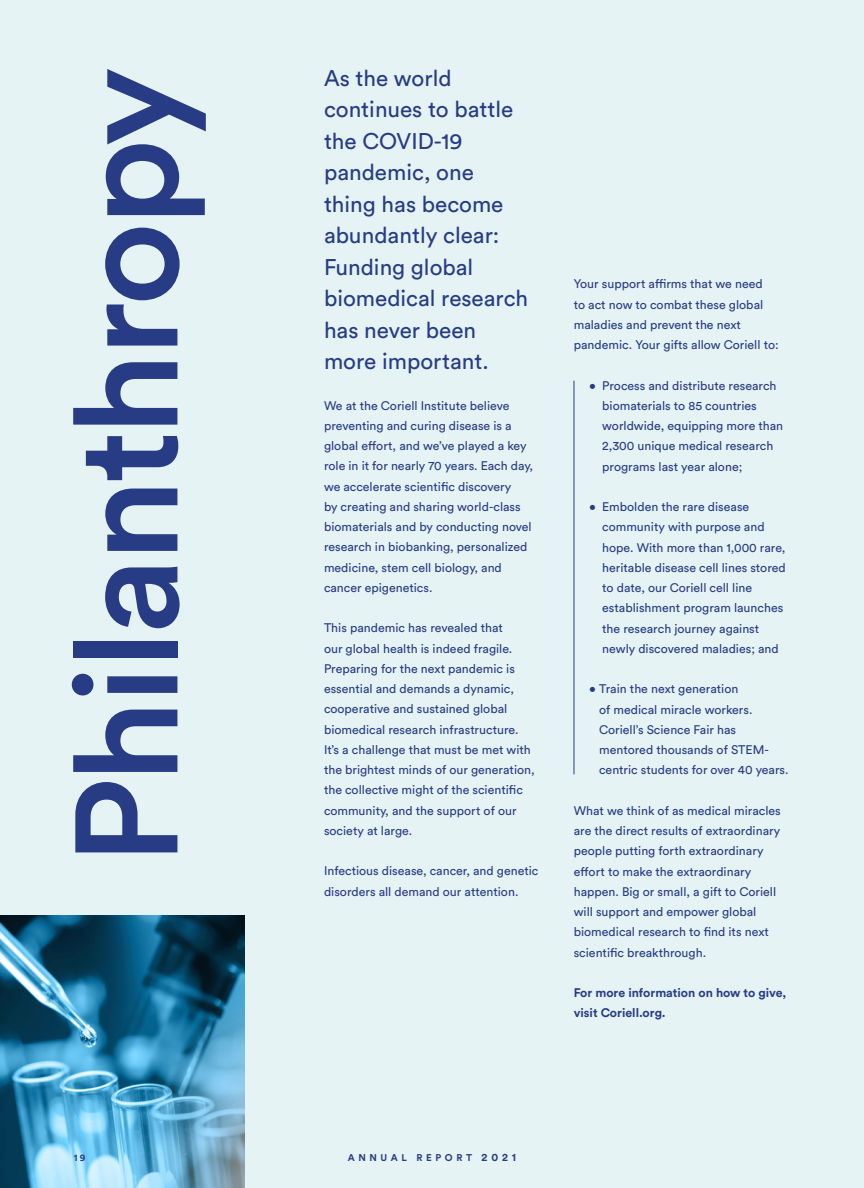
<style>
.page{position:relative;width:864px;height:1188px;background:#e5f3f4}
.page>*{position:absolute;margin:0;border:0;box-sizing:border-box;transform-origin:0 0}
.t1{font:500 144px "Circular Std";letter-spacing:-.025em;color:#283c86}
.body_copy{font:22.5px/31.5px "Circular Std";color:#283c86}
.body_copy-2{font:12.3px/20.2px "Circular Std";color:#283c86}
.body_copy-3{font:700 12.3px/20.2px "Circular Std";color:#283c86}
.t2{font:700 9.75px "Circular Std";letter-spacing:.37em;color:#283c86}
.s1{font-size:10.8px}
</style>
<div class="page">
<img style="left:0;top:916px;width:245px;height:272px">
<hr style="left:574px;top:381px;width:1px;height:393px;background:#283c86">
<p class="t1" style="left:36px;top:865px;width:799px;rotate:-90deg">Philanthropy</p>
<p class="body_copy" style="left:324px;top:62px;width:206px">As the world continues to battle the COVID-19 pandemic, one thing has become abundantly clear:<br>Funding global biomedical research has never been more important.</p>
<p class="body_copy-2" style="left:324px;top:395px;width:211px">We at the Coriell Institute believe preventing and curing disease is a global effort, and we’ve played a key role in it for nearly 70 years. Each day, we accelerate scientific discovery<br>by creating and sharing world-class biomaterials and by conducting novel research in biobanking, personalized medicine, stem cell biology, and cancer epigenetics.</p>
<p class="body_copy-2" style="left:324px;top:618px;width:212px">This pandemic has revealed that<br>our global health is indeed fragile.<br>Preparing for the next pandemic is essential and demands a dynamic, cooperative and sustained global biomedical research infrastructure.<br>It’s a challenge that must be met with the brightest minds of our generation, the collective might of the scientific community, and the support of our society at large.</p>
<p class="body_copy-2" style="left:324px;top:861px;width:216px">Infectious disease, cancer, and genetic disorders all demand our attention.</p>
<p class="body_copy-2" style="left:574px;top:274px;width:206px">Your support affirms that we need<br>to act now to combat these global maladies and prevent the next pandemic. Your gifts allow Coriell to:</p>
<p class="body_copy-2" style="left:602px;top:375px;width:182px;text-indent:-13px">• Process and distribute research biomaterials to 85 countries worldwide, equipping more than<br>2,300 unique medical research programs last year alone;</p>
<p class="body_copy-2" style="left:602px;top:497px;width:185px;text-indent:-13px">• Embolden the rare disease community with purpose and hope. With more than 1,000 rare, heritable disease cell lines stored to date, our Coriell cell line establishment program launches the research journey against newly discovered maladies; and</p>
<p class="body_copy-2" style="left:599px;top:679px;width:191px;text-indent:-10px">• Train the next generation<br>of medical miracle workers.<br>Coriell’s Science Fair has mentored thousands of STEM&shy;centric students for over 40 years.</p>
<p class="body_copy-2" style="left:574px;top:800px;width:209px">What we think of as medical miracles are the direct results of extraordinary people putting forth extraordinary effort to make the extraordinary happen. Big or small, a gift to Coriell will support and empower global biomedical research to find its next scientific breakthrough.</p>
<p class="body_copy-3" style="left:574px;top:982px;width:214px">For more information on how to give, visit Coriell.org.</p>
<p class="t2" style="left:74px;top:1152px;width:13px">19</p>
<p class="t2" style="left:348px;top:1152px;width:170px">ANNUAL REPORT <span class="s1">2021</span></p>
</div>
